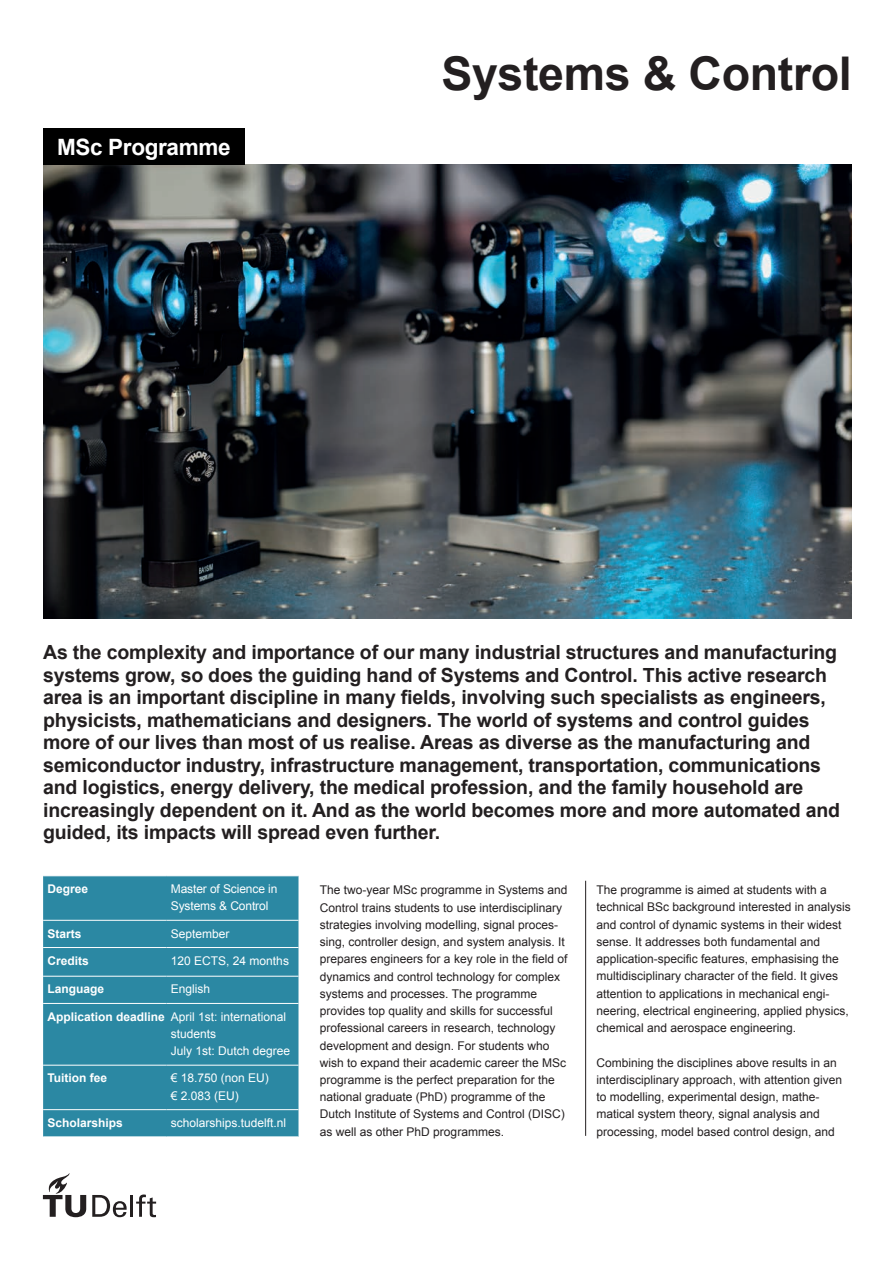
<style>
.page{position:relative;width:895px;height:1264px;background:#fff}
.page>*{position:absolute;margin:0;border:0;box-sizing:border-box;transform-origin:0 0}
.t1{font:700 46.5px "Arial";letter-spacing:-.01em;color:#231f20}
.t2{font:700 22.5px "Arial";letter-spacing:-.015em;color:#fff}
.t3{font:700 19.5px/22.5px "Arial";letter-spacing:-.01em;color:#231f20}
.t4{font:12px/17.2px "Arial";color:#231f20}
.t5{font:12px/17.2px "Arial";color:#fff}
.t6{font:700 12px "Arial";color:#fff}
.s1{font-weight:700}
</style>
<div class="page">
<hr style="left:130px;top:1195px;width:3px;height:22px;background:#231f20">
<svg style="left:43px;top:1173px;width:43px;height:44px"></svg>
<svg style="left:136px;top:1194px;width:20px;height:23px"></svg>
<svg style="left:92px;top:1195px;width:34px;height:22px"></svg>
<hr style="left:585px;top:881px;width:1px;height:255px;background:#231f20">
<img style="left:43px;top:164px;width:808px;height:454px">
<div style="left:43px;top:129px;width:201px;height:36px;background:#000"></div>
<div style="left:43px;top:876px;width:255px;height:260px;background:#2b88a3"></div>
<hr style="left:43px;top:920px;width:123px;height:1px;background:#fff">
<hr style="left:166px;top:920px;width:132px;height:1px;background:#fff">
<hr style="left:43px;top:947px;width:123px;height:1px;background:#fff">
<hr style="left:166px;top:947px;width:132px;height:1px;background:#fff">
<hr style="left:43px;top:976px;width:123px;height:1px;background:#fff">
<hr style="left:166px;top:976px;width:132px;height:1px;background:#fff">
<hr style="left:43px;top:1003px;width:123px;height:1px;background:#fff">
<hr style="left:166px;top:1003px;width:132px;height:1px;background:#fff">
<hr style="left:43px;top:1065px;width:123px;height:1px;background:#fff">
<hr style="left:166px;top:1065px;width:132px;height:1px;background:#fff">
<hr style="left:43px;top:1109px;width:123px;height:1px;background:#fff">
<hr style="left:166px;top:1109px;width:132px;height:1px;background:#fff">
<h2 class="t2" style="left:57px;top:132px;width:175px">MSc Programme</h2>
<h1 class="t1" style="left:441px;top:42px;width:412px">Systems &amp; Control</h1>
<p class="t3" style="left:43px;top:641px;width:798px">As the complexity and importance of our many industrial structures and manufacturing systems grow, so does the guiding hand of Systems and Control. This active research area is an important discipline in many fields, involving such specialists as engineers, physicists, mathematicians and designers. The world of systems and control guides more of our lives than most of us realise. Areas as diverse as the manufacturing and semiconductor industry, infrastructure management, transportation, communications and logistics, energy delivery, the medical profession, and the family household are increasingly dependent on it. And as the world becomes more and more automated and guided, its impacts will spread even further.</p>
<p class="t6" style="left:47px;top:881px;width:42px">Degree</p>
<p class="t5" style="left:171px;top:880px;width:108px">Master of Science in<br>Systems &amp; Control</p>
<p class="t6" style="left:47px;top:925px;width:36px">Starts</p>
<p class="t5" style="left:171px;top:925px;width:60px">September</p>
<p class="t6" style="left:47px;top:953px;width:43px">Credits</p>
<p class="t5" style="left:171px;top:952px;width:120px">120 ECTS, 24 months</p>
<p class="t6" style="left:47px;top:981px;width:58px">Language</p>
<p class="t5" style="left:171px;top:981px;width:41px">English</p>
<p class="t5" style="left:171px;top:1008px;width:121px;text-indent:-123px"><span class="s1">Application deadline</span> April 1st: international students<br>July 1st: Dutch degree</p>
<p class="t6" style="left:47px;top:1070px;width:61px">Tuition fee</p>
<p class="t5" style="left:171px;top:1070px;width:100px">€ 18.750 (non EU) € 2.083 (EU)</p>
<p class="t6" style="left:47px;top:1115px;width:77px">Scholarships</p>
<p class="t5" style="left:171px;top:1114px;width:117px">scholarships.tudelft.nl</p>
<p class="t4" style="left:319px;top:882px;width:249px">The two-year MSc programme in Systems and Control trains students to use interdisciplinary strategies involving modelling, signal proces&shy;sing, controller design, and system analysis. It prepares engineers for a key role in the field of dynamics and control technology for complex systems and processes. The programme provides top quality and skills for successful professional careers in research, technology development and design. For students who wish to expand their academic career the MSc programme is the perfect preparation for the national graduate (PhD) programme of the Dutch Institute of Systems and Control (DISC) as well as other PhD programmes.</p>
<p class="t4" style="left:596px;top:881px;width:256px">The programme is aimed at students with a technical BSc background interested in analysis and control of dynamic systems in their widest sense. It addresses both fundamental and application-specific features, emphasising the multidisciplinary character of the field. It gives attention to applications in mechanical engi&shy;neering, electrical engineering, applied physics, chemical and aerospace engineering.</p>
<p class="t4" style="left:596px;top:1054px;width:247px">Combining the disciplines above results in an interdisciplinary approach, with attention given to modelling, experimental design, mathe&shy;matical system theory, signal analysis and processing, model based control design, and</p>
</div>
